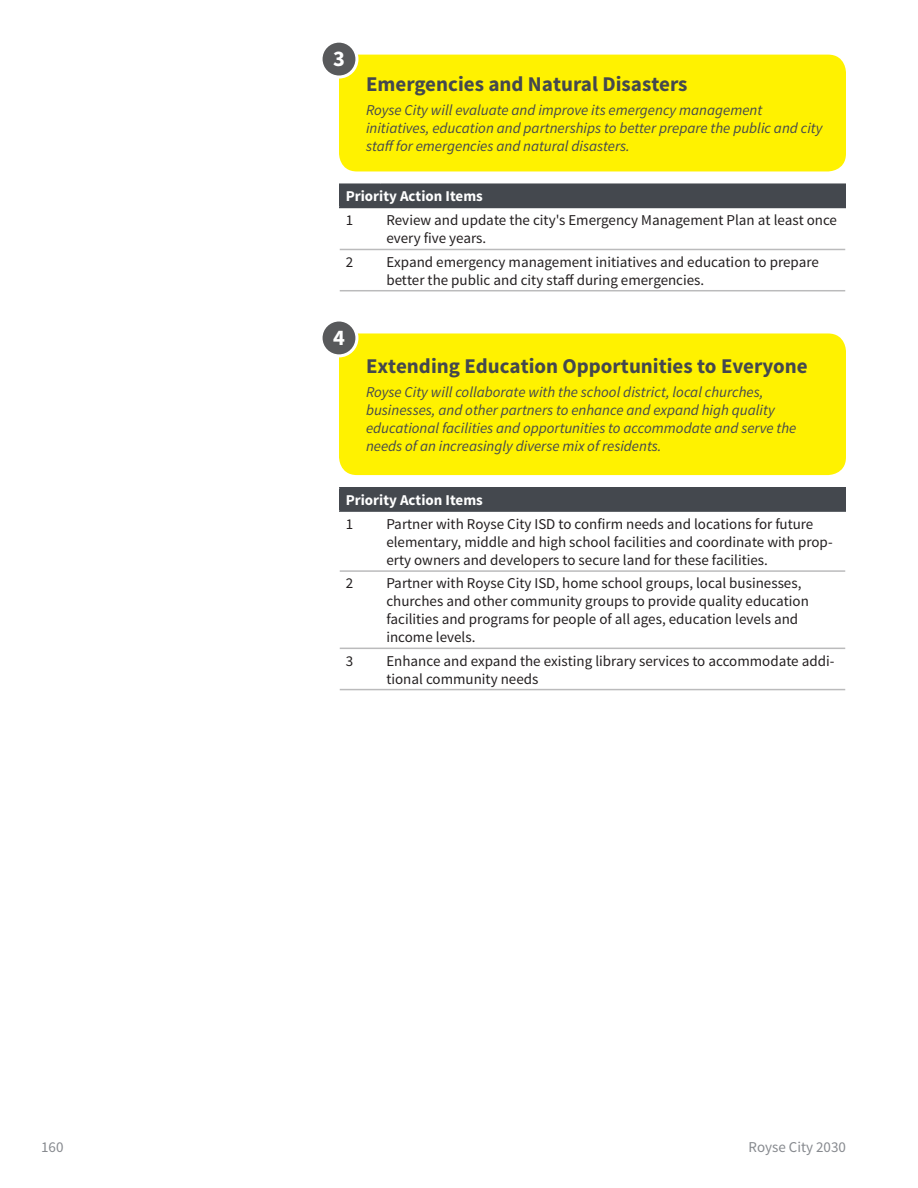
<style>
.page{position:relative;width:918px;height:1188px;background:#fff}
.page>*{position:absolute;margin:0;border:0;box-sizing:border-box;transform-origin:0 0}
.t1{font:700 22.35px "Source Sans Pro";color:#fff}
.t2{font:700 21px "Source Sans Pro";color:#44484e}
.t3{font:15px/18px "Source Sans Pro";color:#231f20}
.t4{font:italic 15px/18px "Source Sans Pro";color:#44484e}
.t5{font:700 15px "Source Sans Pro";color:#fff}
.t6{font:15px "Source Sans Pro";color:#878a8f}
</style>
<div class="page">
<div style="left:339px;top:55px;width:507px;height:116px;background:#fff200;border-radius:18px"></div>
<div style="left:321px;top:41px;width:36px;height:36px;background:#58595b;border-radius:50%"></div>
<div style="left:320px;top:40px;width:38px;height:39px;border:3px solid #fff;border-radius:50%"></div>
<div style="left:340px;top:184px;width:505px;height:23px;background:#44484e"></div>
<hr style="left:339px;top:183px;width:41px;height:2px;background:#44484e">
<svg style="left:339px;top:185px;width:1px;height:22px"></svg>
<hr style="left:380px;top:183px;width:466px;height:2px;background:#44484e">
<svg style="left:845px;top:185px;width:1px;height:22px"></svg>
<hr style="left:339px;top:207px;width:507px;height:1px;background:#44484e">
<hr style="left:340px;top:249px;width:505px;height:1px;background:#bbbbbc">
<hr style="left:340px;top:290px;width:505px;height:1px;background:#bbbbbc">
<div style="left:339px;top:333px;width:507px;height:142px;background:#fff200;border-radius:18px"></div>
<div style="left:321px;top:320px;width:36px;height:36px;background:#58595b;border-radius:50%"></div>
<div style="left:320px;top:318px;width:38px;height:39px;border:3px solid #fff;border-radius:50%"></div>
<div style="left:340px;top:488px;width:505px;height:23px;background:#44484e"></div>
<hr style="left:339px;top:487px;width:41px;height:2px;background:#44484e">
<svg style="left:339px;top:489px;width:1px;height:21px"></svg>
<hr style="left:380px;top:487px;width:466px;height:2px;background:#44484e">
<svg style="left:845px;top:489px;width:1px;height:21px"></svg>
<hr style="left:339px;top:510px;width:507px;height:2px;background:#44484e">
<hr style="left:340px;top:570px;width:505px;height:2px;background:#bbbbbc">
<hr style="left:340px;top:648px;width:505px;height:1px;background:#bbbbbc">
<hr style="left:340px;top:689px;width:505px;height:1px;background:#bbbbbc">
<h1 class="t1" style="left:333px;top:50px;width:13px">3</h1>
<h2 class="t2" style="left:366px;top:76px;width:323px">Emergencies and Natural Disasters</h2>
<p class="t4" style="left:366px;top:102px;width:458px">Royse City will evaluate and improve its emergency management initiatives, education and partnerships to better prepare the public and city staff for emergencies and natural disasters.</p>
<p class="t5" style="left:346px;top:191px;width:139px">Priority Action Items</p>
<p class="t3" style="left:346px;top:213px;width:9px">1</p>
<p class="t3" style="left:386px;top:213px;width:452px">Review and update the city's Emergency Management Plan at least once every five years.</p>
<p class="t3" style="left:346px;top:254px;width:9px">2</p>
<p class="t3" style="left:386px;top:254px;width:434px">Expand emergency management initiatives and education to prepare better the public and city staff during emergencies.</p>
<h1 class="t1" style="left:333px;top:329px;width:13px">4</h1>
<h2 class="t2" style="left:366px;top:358px;width:443px">Extending Education Opportunities to Everyone</h2>
<p class="t4" style="left:366px;top:385px;width:432px">Royse City will collaborate with the school district, local churches, businesses, and other partners to enhance and expand high quality educational facilities and opportunities to accommodate and serve the needs of an increasingly diverse mix of residents.</p>
<p class="t5" style="left:346px;top:494px;width:139px">Priority Action Items</p>
<p class="t3" style="left:346px;top:516px;width:9px">1</p>
<p class="t3" style="left:386px;top:516px;width:448px">Partner with Royse City ISD to confirm needs and locations for future elementary, middle and high school facilities and coordinate with prop&shy;erty owners and developers to secure land for these facilities.</p>
<p class="t3" style="left:346px;top:576px;width:9px">2</p>
<p class="t3" style="left:386px;top:576px;width:424px">Partner with Royse City ISD, home school groups, local businesses, churches and other community groups to provide quality education facilities and programs for people of all ages, education levels and income levels.</p>
<p class="t3" style="left:346px;top:653px;width:9px">3</p>
<p class="t3" style="left:386px;top:653px;width:450px">Enhance and expand the existing library services to accommodate addi&shy;tional community needs</p>
<p class="t6" style="left:41px;top:1141px;width:24px">160</p>
<p class="t6" style="left:749px;top:1141px;width:99px">Royse City 2030</p>
</div>
